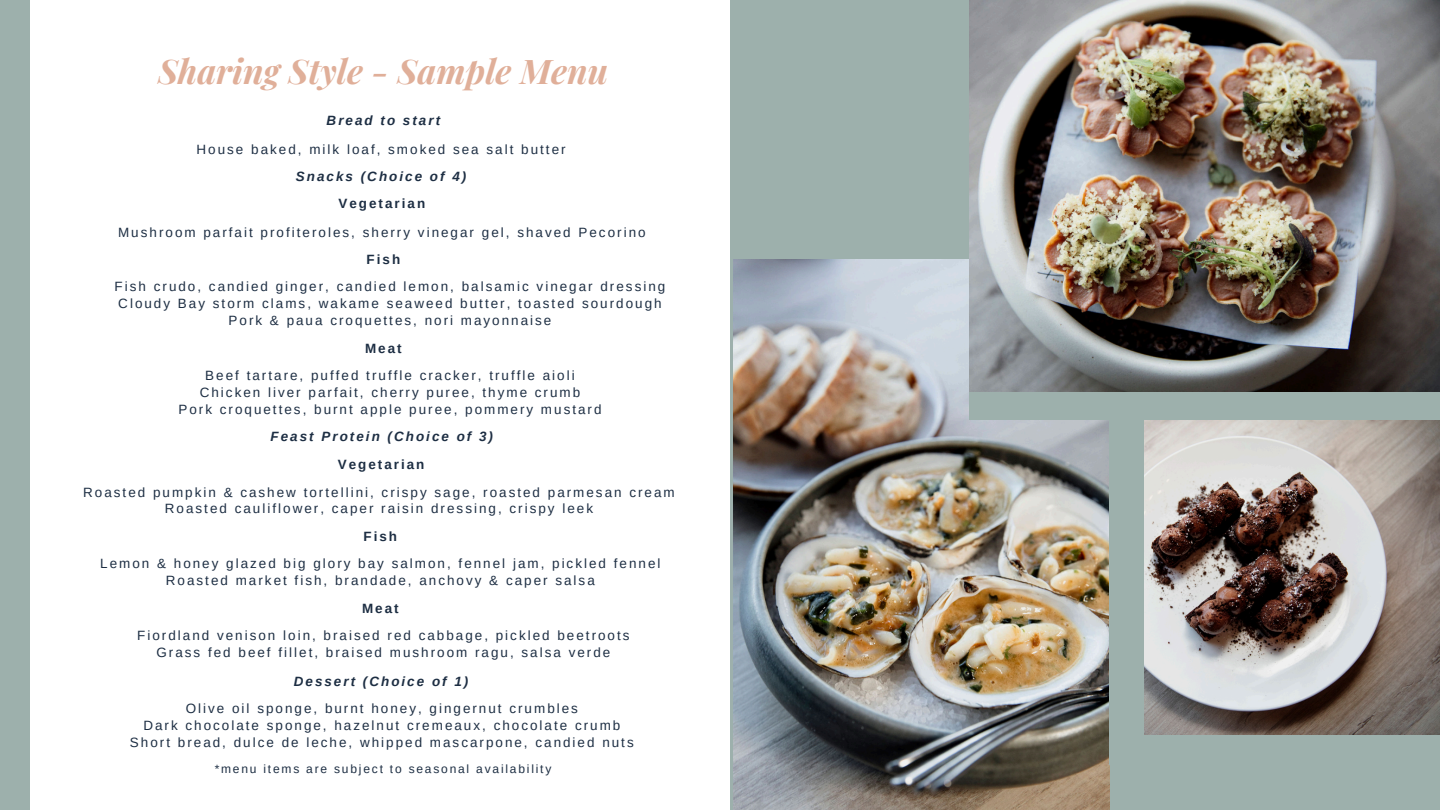
<style>
.page{position:relative;width:1440px;height:810px;background:#9db0ac}
.page>*{position:absolute;margin:0;border:0;box-sizing:border-box;transform-origin:0 0}
.t1{font:italic 700 34px "Playfair Display";color:#e0af99}
.t2{font:13.4px/16.9px "Arimo";letter-spacing:.15em;color:#1d2e43;text-align:center}
.t3{font:italic 700 13.4px "Arimo";letter-spacing:.15em;color:#1d2e43}
.t4{font:700 13.4px "Arimo";letter-spacing:.15em;color:#1d2e43}
.t5{font:12px "Arimo";letter-spacing:.15em;color:#1d2e43}
</style>
<div class="page">
<div style="left:30px;top:0;width:700px;height:809px;background:#fff"></div>
<img style="left:1144px;top:420px;width:296px;height:314px">
<img style="left:733px;top:260px;width:376px;height:550px">
<img style="left:969px;top:0;width:471px;height:392px">
<div style="left:969px;top:392px;width:471px;height:28px;background:#9db0ac"></div>
<h1 class="t1" style="left:158px;top:47px;width:452px">Sharing Style - Sample Menu</h1>
<h3 class="t3" style="left:327px;top:113px;width:115px">Bread to start</h3>
<h2 class="t2" style="left:197px;top:141px;width:371px">House baked, milk loaf, smoked sea salt butter</h2>
<h3 class="t3" style="left:296px;top:169px;width:172px">Snacks (Choice of 4)</h3>
<h2 class="t4" style="left:338px;top:196px;width:88px">Vegetarian</h2>
<h2 class="t2" style="left:118px;top:224px;width:529px">Mushroom parfait profiteroles, sherry vinegar gel, shaved Pecorino</h2>
<h3 class="t4" style="left:367px;top:252px;width:35px">Fish</h3>
<p class="t2" style="left:115px;top:278px;width:552px">Fish crudo, candied ginger, candied lemon, balsamic vinegar dressing<br>Cloudy Bay storm clams, wakame seaweed butter, toasted sourdough<br>Pork &amp; paua croquettes, nori mayonnaise</p>
<h2 class="t4" style="left:365px;top:340px;width:38px">Meat</h2>
<h2 class="t2" style="left:178px;top:367px;width:425px">Beef tartare, puffed truffle cracker, truffle aioli<br>Chicken liver parfait, cherry puree, thyme crumb<br>Pork croquettes, burnt apple puree, pommery mustard</h2>
<h2 class="t3" style="left:271px;top:429px;width:224px">Feast Protein (Choice of 3)</h2>
<h3 class="t4" style="left:338px;top:457px;width:88px">Vegetarian</h3>
<h2 class="t2" style="left:83px;top:483px;width:593px">Roasted pumpkin &amp; cashew tortellini, crispy sage, roasted parmesan cream<br>Roasted cauliflower, caper raisin dressing, crispy leek</h2>
<h2 class="t4" style="left:364px;top:529px;width:35px">Fish</h2>
<h2 class="t2" style="left:100px;top:555px;width:562px">Lemon &amp; honey glazed big glory bay salmon, fennel jam, pickled fennel<br>Roasted market fish, brandade, anchovy &amp; caper salsa</h2>
<h3 class="t4" style="left:362px;top:601px;width:38px">Meat</h3>
<h3 class="t2" style="left:137px;top:627px;width:494px">Fiordland venison loin, braised red cabbage, pickled beetroots<br>Grass fed beef fillet, braised mushroom ragu, salsa verde</h3>
<h3 class="t3" style="left:294px;top:674px;width:176px">Dessert (Choice of 1)</h3>
<h2 class="t2" style="left:130px;top:700px;width:505px">Olive oil sponge, burnt honey, gingernut crumbles<br>Dark chocolate sponge, hazelnut cremeaux, chocolate crumb<br>Short bread, dulce de leche, whipped mascarpone, candied nuts</h2>
<h3 class="t5" style="left:215px;top:762px;width:338px">*menu items are subject to seasonal availability</h3>
</div>
